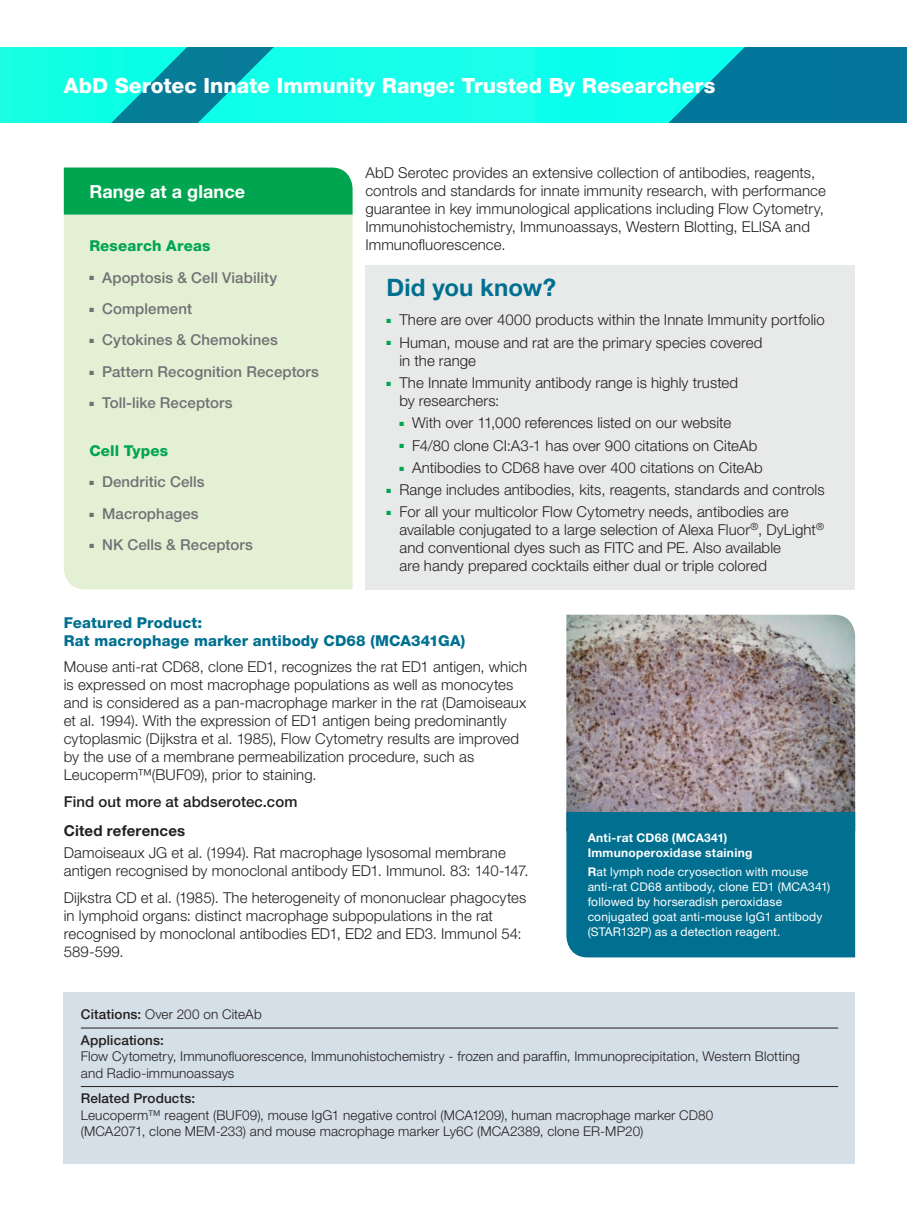
<style>
.page{position:relative;width:919px;height:1217px;background:#fff}
.page>*{position:absolute;margin:0;border:0;box-sizing:border-box;transform-origin:0 0}
.t1{font:700 24px "Helvetica Neue LT Std";color:#017090}
.t2{font:800 21px "Helvetica Neue LT Std";letter-spacing:.005em;color:#fff}
.t3{font:700 18px "Helvetica Neue LT Std";letter-spacing:.005em;color:#fff}
.t4{font:300 15px/18px "Helvetica Neue LT Std";letter-spacing:.005em;color:#231f20}
.t5{font:500 15px "Helvetica Neue LT Std";letter-spacing:.005em;color:#717074}
.t6{font:800 15px/18px "Helvetica Neue LT Std";letter-spacing:.01em;color:#017090}
.t7{font:500 15px "Helvetica Neue LT Std";letter-spacing:.005em;color:#231f20}
.t8{font:800 15px "Helvetica Neue LT Std";letter-spacing:.01em;color:#00a54f}
.t9{font:700 15px "Helvetica Neue LT Std";letter-spacing:.015em;color:#231f20}
.t10{font:300 13.5px/16.5px "Helvetica Neue LT Std";letter-spacing:.01em;color:#231f20}
._07_caption{font:12px/15px "Helvetica Neue LT Std";letter-spacing:.015em;color:#fff}
._07_caption-2{font:700 12px/15px "Helvetica Neue LT Std";letter-spacing:.025em;color:#fff}
.s1{color:#00a54f}
.s2{font-weight:700}
.s3{font-weight:500}
</style>
<div class="page">
<svg style="left:0;top:48px;width:151px;height:74px;background:#0ff6de"></svg>
<svg style="left:151px;top:48px;width:755px;height:74px;background:#0ccccd"></svg>
<div style="left:365px;top:265px;width:490px;height:324px;background:#e8e9e9"></div>
<div style="left:64px;top:215px;width:288px;height:374px;background:#e4f0d4"></div>
<div style="left:64px;top:167px;width:288px;height:47px;background:#00a54f"></div>
<img style="left:566px;top:614px;width:289px;height:197px">
<div style="left:64px;top:992px;width:791px;height:171px;background:#d5dfe7"></div>
<hr style="left:81px;top:1027px;width:757px;height:1px;background:#231f20">
<hr style="left:81px;top:1085px;width:757px;height:1px;background:#231f20">
<div style="left:566px;top:811px;width:289px;height:146px;background:#017090"></div>
<p class="t2" style="left:64px;top:73px;width:653px">AbD Serotec Innate Immunity Range: Trusted By Researchers</p>
<p class="t3" style="left:89px;top:180px;width:157px">Range at a glance</p>
<p class="t4" style="left:365px;top:163px;width:462px">AbD Serotec provides an extensive collection of antibodies, reagents, controls and standards for innate immunity research, with performance guarantee in key immunological applications including Flow Cytometry, Immunohistochemistry, Immunoassays, Western Blotting, ELISA and</p>
<p class="t8" style="left:89px;top:237px;width:123px">Research Areas</p>
<p class="t4" style="left:365px;top:235px;width:142px">Immunofluorescence.</p>
<p class="t5" style="left:89px;top:268px;width:189px">■ Apoptosis &amp; Cell Viability</p>
<p class="t5" style="left:89px;top:299px;width:104px">■ Complement</p>
<p class="t5" style="left:89px;top:331px;width:190px">■ Cytokines &amp; Chemokines</p>
<p class="t5" style="left:89px;top:362px;width:231px">■ Pattern Recognition Receptors</p>
<p class="t5" style="left:89px;top:394px;width:145px">■ Toll-like Receptors</p>
<p class="t8" style="left:89px;top:441px;width:80px">Cell Types</p>
<p class="t5" style="left:89px;top:473px;width:117px">■ Dendritic Cells</p>
<p class="t5" style="left:89px;top:504px;width:111px">■ Macrophages</p>
<p class="t5" style="left:89px;top:536px;width:165px">■ NK Cells &amp; Receptors</p>
<p class="t1" style="left:386px;top:272px;width:171px">Did you know?</p>
<p class="t4" style="left:386px;top:311px;width:439px"><span class="s1">■</span> There are over 4000 products within the Innate Immunity portfolio</p>
<p class="t4" style="left:399px;top:333px;width:364px;text-indent:-13px"><span class="s1">■</span> Human, mouse and rat are the primary species covered in the range</p>
<p class="t4" style="left:399px;top:373px;width:340px;text-indent:-13px"><span class="s1">■</span> The Innate Immunity antibody range is highly trusted by researchers:</p>
<p class="t4" style="left:399px;top:413px;width:333px"><span class="s1">■</span> With over 11,000 references listed on our website</p>
<p class="t4" style="left:399px;top:436px;width:359px"><span class="s1">■</span> F4/80 clone CI:A3-1 has over 900 citations on CiteAb</p>
<p class="t4" style="left:399px;top:458px;width:365px"><span class="s1">■</span> Antibodies to CD68 have over 400 citations on CiteAb</p>
<p class="t4" style="left:386px;top:480px;width:439px"><span class="s1">■</span> Range includes antibodies, kits, reagents, standards and controls</p>
<p class="t4" style="left:399px;top:502px;width:426px;text-indent:-13px"><span class="s1">■</span> For all your multicolor Flow Cytometry needs, antibodies are available conjugated to a large selection of Alexa Fluor<sup>®</sup>, DyLight<sup>® </sup>and conventional dyes such as FITC and PE. Also available<br>are handy prepared cocktails either dual or triple colored</p>
<p class="t6" style="left:64px;top:613px;width:403px">Featured Product:<br>Rat macrophage marker antibody CD68 (MCA341GA)</p>
<p class="t4" style="left:64px;top:657px;width:465px">Mouse anti-rat CD68, clone ED1, recognizes the rat ED1 antigen, which is expressed on most macrophage populations as well as monocytes and is considered as a pan-macrophage marker in the rat (Damoiseaux et al. 1994). With the expression of ED1 antigen being predominantly cytoplasmic (Dijkstra et al. 1985), Flow Cytometry results are improved by the use of a membrane permeabilization procedure, such as Leucoperm™(BUF09), prior to staining.</p>
<p class="t7" style="left:64px;top:792px;width:235px">Find out more at abdserotec.com</p>
<p class="t9" style="left:64px;top:821px;width:123px">Cited references</p>
<p class="t4" style="left:64px;top:843px;width:466px">Damoiseaux JG et al. (1994). Rat macrophage lysosomal membrane antigen recognised by monoclonal antibody ED1. Immunol. 83: 140-147.</p>
<p class="t4" style="left:64px;top:888px;width:464px">Dijkstra CD et al. (1985). The heterogeneity of mononuclear phagocytes in lymphoid organs: distinct macrophage subpopulations in the rat recognised by monoclonal antibodies ED1, ED2 and ED3. Immunol 54:<br>589-599.</p>
<p class="_07_caption-2" style="left:587px;top:829px;width:166px">Anti-rat CD68 (MCA341)<br>Immunoperoxidase staining</p>
<p class="_07_caption" style="left:587px;top:864px;width:244px"><span class="s2">R</span>at lymph node cryosection with mouse anti-rat CD68 antibody, clone ED1 (MCA341) followed by horseradish peroxidase conjugated goat anti-mouse IgG1 antibody (STAR132P) as a detection reagent.</p>
<p class="t10" style="left:81px;top:1005px;width:182px"><span class="s3">Citations:</span> Over 200 on CiteAb</p>
<p class="t10" style="left:81px;top:1031px;width:720px"><span class="s3">Applications:<br></span>Flow Cytometry, Immunofluorescence, Immunohistochemistry - frozen and paraffin, Immunoprecipitation, Western Blotting and Radio-immunoassays</p>
<p class="t10" style="left:81px;top:1089px;width:634px"><span class="s3">Related Products:<br></span>Leucoperm™ reagent (BUF09), mouse IgG1 negative control (MCA1209), human macrophage marker CD80 (MCA2071, clone MEM-233) and mouse macrophage marker Ly6C (MCA2389, clone ER-MP20)</p>
</div>
